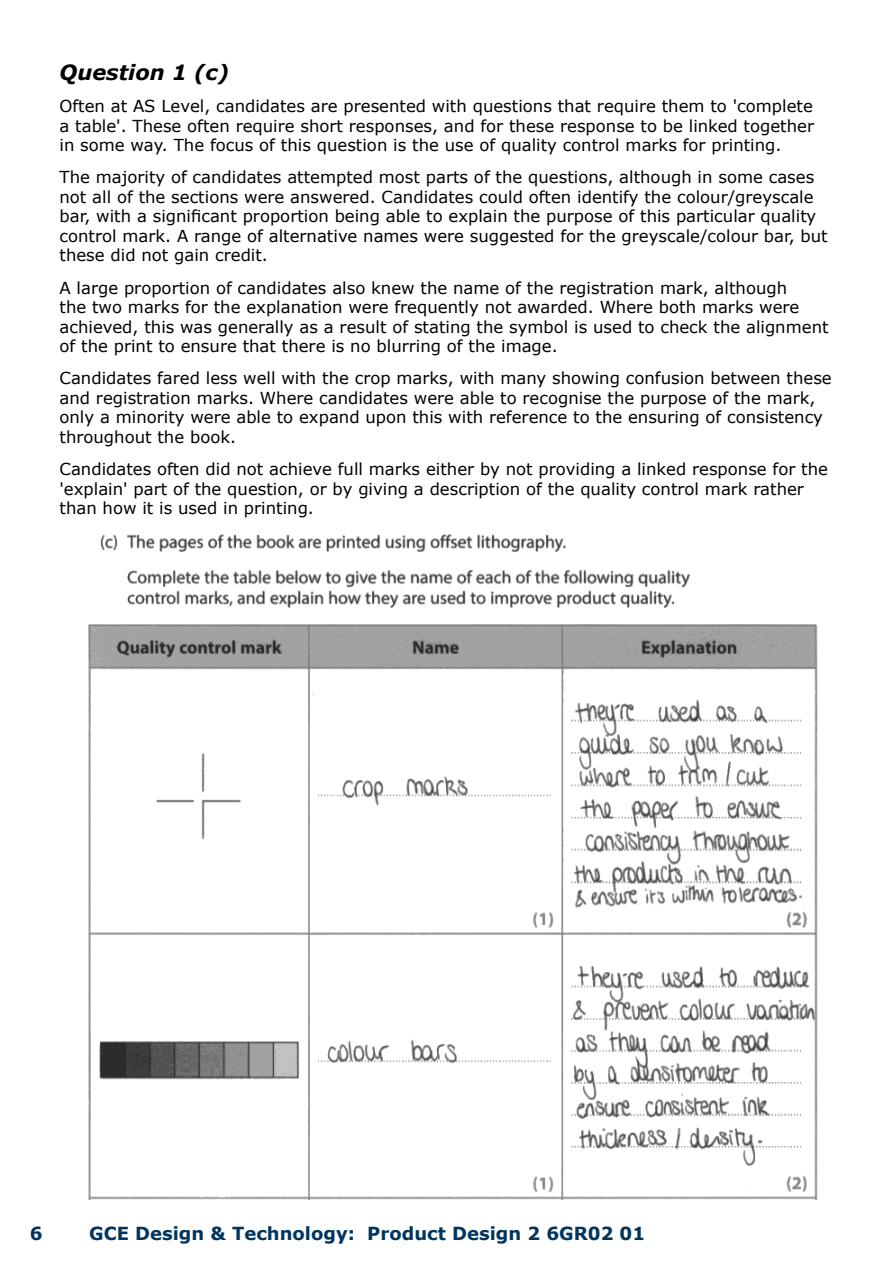
<style>
.page{position:relative;width:893px;height:1263px;background:#fff}
.page>*{position:absolute;margin:0;border:0;box-sizing:border-box;transform-origin:0 0}
.t1{font:italic 700 21px "Verdana";color:#000}
.t2{font:700 18px "Verdana";color:#00355f}
.t3{font:16.5px/19.5px "Verdana";color:#000}
</style>
<div class="page">
<img style="left:88px;top:534px;width:730px;height:665px">
<p class="t1" style="left:60px;top:57px;width:171px">Question 1 (c)</p>
<p class="t3" style="left:60px;top:96px;width:756px;text-align:justify">Often at AS Level, candidates are presented with questions that require them to 'complete a table'. These often require short responses, and for these response to be linked together in some way. The focus of this question is the use of quality control marks for printing.</p>
<p class="t3" style="left:60px;top:167px;width:770px">The majority of candidates attempted most parts of the questions, although in some cases not all of the sections were answered. Candidates could often identify the colour/greyscale bar, with a significant proportion being able to explain the purpose of this particular quality control mark. A range of alternative names were suggested for the greyscale/colour bar, but these did not gain credit.</p>
<p class="t3" style="left:60px;top:278px;width:771px">A large proportion of candidates also knew the name of the registration mark, although<br>the two marks for the explanation were frequently not awarded. Where both marks were achieved, this was generally as a result of stating the symbol is used to check the alignment of the print to ensure that there is no blurring of the image.</p>
<p class="t3" style="left:60px;top:368px;width:774px">Candidates fared less well with the crop marks, with many showing confusion between these and registration marks. Where candidates were able to recognise the purpose of the mark, only a minority were able to expand upon this with reference to the ensuring of consistency throughout the book.</p>
<p class="t3" style="left:60px;top:459px;width:770px">Candidates often did not achieve full marks either by not providing a linked response for the 'explain' part of the question, or by giving a description of the quality control mark rather than how it is used in printing.</p>
<p class="t2" style="left:30px;top:1221px;width:14px">6</p>
<p class="t2" style="left:89px;top:1221px;width:558px">GCE Design &amp; Technology: Product Design 2 6GR02 01</p>
</div>
